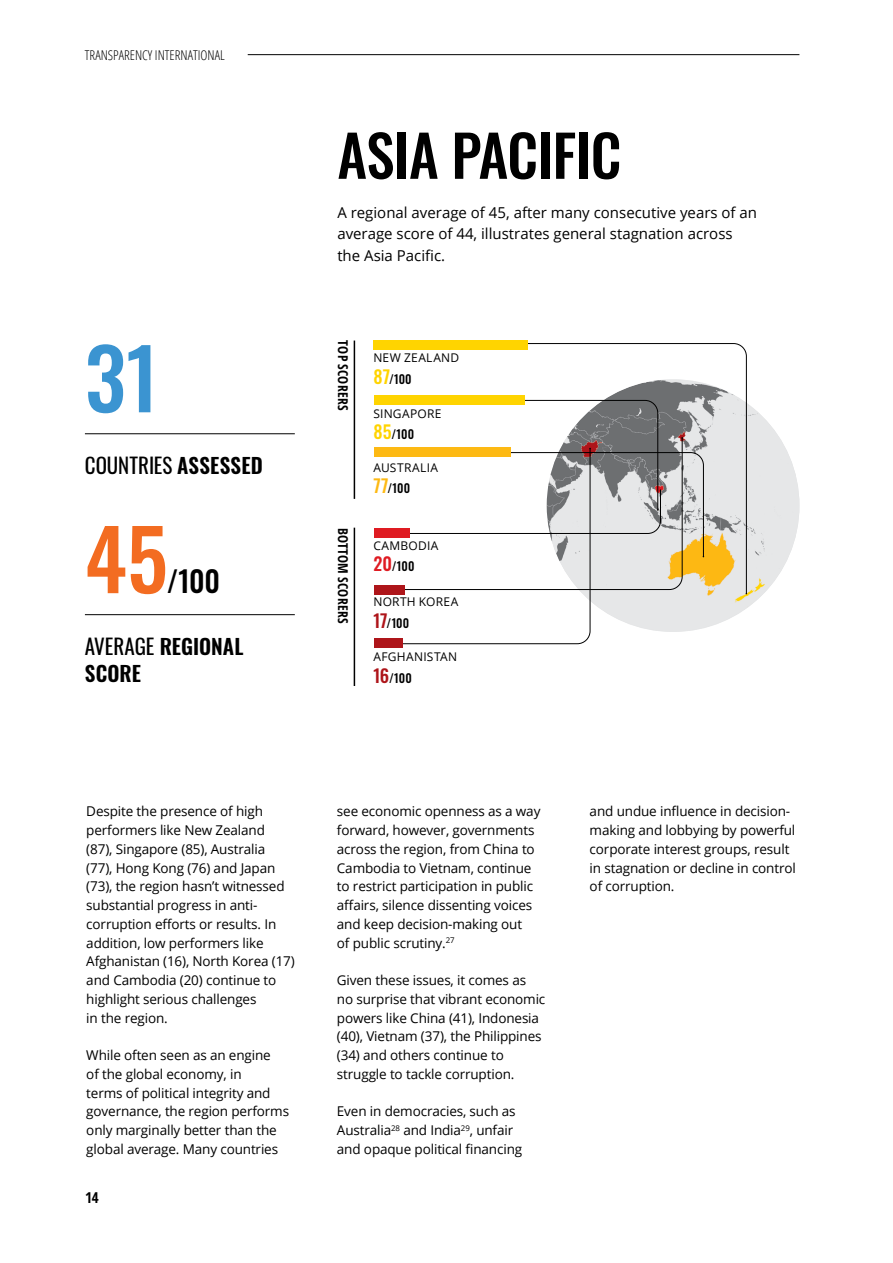
<style>
.page{position:relative;width:893px;height:1263px;background:#fff}
.page>*{position:absolute;margin:0;border:0;box-sizing:border-box;transform-origin:0 0}
.t1{font:500 82.95px "Oswald";color:#3b94d1}
.t2{font:500 82.95px "Oswald";color:#f36c21}
.t3{font:500 57px "Oswald";letter-spacing:-.01em;color:#000}
.t4{font:500 29.1px "Oswald";color:#000}
.t5{font:600 21px/27px "Oswald";color:#000}
.t6{font:21px "Oswald";color:#000}
.t7{font:15px/21.8px "Open Sans";color:#000}
.t8{font:700 15px "Open Sans Condensed";color:#000}
.t9{font:13.5px/18.8px "Open Sans";letter-spacing:-.01em;color:#000}
.t10{font:300 condensed 13.5px "Open Sans";color:#000}
.t11{font:700 13.5px "Open Sans Condensed";letter-spacing:.015em;color:#000}
.t12{font:12px "Open Sans";letter-spacing:.025em;color:#000}
.t13{font:500 12px "Oswald";color:#000}
.s1{font-weight:600}
.s2{font-weight:400}
.s3{font-size:18px;color:#ffd400}
.s4{font-size:18px;color:#fdb913}
.s5{font-size:18px;color:#df1b22}
.s6{font-size:18px;color:#ae151a}
</style>
<div class="page">
<div style="left:547px;top:379px;width:252px;height:253px;background:#e6e7e8;border-radius:126px"></div>
<hr style="left:85px;top:433px;width:210px;height:1px;background:#000">
<hr style="left:85px;top:614px;width:210px;height:1px;background:#000">
<svg style="left:467px;top:343px;width:280px;height:251px"></svg>
<svg style="left:394px;top:400px;width:310px;height:244px"></svg>
<hr style="left:354px;top:341px;width:1px;height:158px;background:#000">
<hr style="left:354px;top:528px;width:1px;height:158px;background:#000">
<div style="left:373px;top:341px;width:155px;height:9px;background:#ffd400"></div>
<div style="left:374px;top:396px;width:151px;height:9px;background:#ffd400"></div>
<div style="left:374px;top:448px;width:137px;height:9px;background:#fdb913"></div>
<div style="left:374px;top:529px;width:36px;height:9px;background:#df1b22"></div>
<div style="left:374px;top:585px;width:30px;height:9px;background:#ae151a"></div>
<div style="left:374px;top:638px;width:29px;height:10px;background:#ae151a"></div>
<hr style="left:248px;top:54px;width:551px;height:1px;background:#000">
<p class="t10" style="left:85px;top:46px;width:141px">TRANSPARENCY INTERNATIONAL</p>
<h1 class="t1" style="left:85px;top:335px;width:75px">31</h1>
<h3 class="t6" style="left:85px;top:447px;width:179px">COUNTRIES <span class="s1">ASSESSED</span></h3>
<h1 class="t2" style="left:85px;top:516px;width:85px">45</h1>
<h3 class="t4" style="left:167px;top:566px;width:55px">/100</h3>
<h3 class="t5" style="left:85px;top:634px;width:160px"><span class="s2">AVERAGE</span> REGIONAL<br>SCORE</h3>
<h2 class="t3" style="left:337px;top:126px;width:286px">ASIA PACIFIC</h2>
<p class="t7" style="left:337px;top:201px;width:421px">A regional average of 45, after many consecutive years of an average score of 44, illustrates general stagnation across the Asia Pacific.</p>
<p class="t11" style="left:352px;top:340px;width:72px;rotate:90deg">TOP SCORERS</p>
<p class="t11" style="left:352px;top:528px;width:97px;rotate:90deg">BOTTOM SCORERS</p>
<p class="t12" style="left:373px;top:349px;width:87px">NEW ZEALAND</p>
<p class="t13" style="left:373px;top:373px;width:40px"><span class="s3">87</span>/100</p>
<p class="t13" style="left:373px;top:428px;width:42px"><span class="s3">85</span>/100</p>
<p class="t13" style="left:373px;top:482px;width:38px"><span class="s4">77</span>/100</p>
<p class="t12" style="left:373px;top:406px;width:70px">SINGAPORE</p>
<p class="t12" style="left:373px;top:459px;width:66px">AUSTRALIA</p>
<p class="t12" style="left:373px;top:538px;width:66px">CAMBODIA</p>
<p class="t13" style="left:373px;top:560px;width:43px"><span class="s5">20</span>/100</p>
<p class="t12" style="left:373px;top:593px;width:86px">NORTH KOREA</p>
<p class="t13" style="left:373px;top:617px;width:37px"><span class="s6">17</span>/100</p>
<p class="t13" style="left:373px;top:672px;width:40px"><span class="s6">16</span>/100</p>
<p class="t12" style="left:373px;top:648px;width:85px">AFGHANISTAN</p>
<p class="t9" style="left:86px;top:802px;width:210px">Despite the presence of high performers like New Zealand<br>(87), Singapore (85), Australia<br>(77), Hong Kong (76) and Japan (73), the region hasn’t witnessed substantial progress in anti&shy;corruption efforts or results. In addition, low performers like<br>Afghanistan (16), North Korea (17) and Cambodia (20) continue to highlight serious challenges<br>in the region.</p>
<p class="t9" style="left:86px;top:1045px;width:204px">While often seen as an engine<br>of the global economy, in<br>terms of political integrity and governance, the region performs only marginally better than the global average. Many countries</p>
<p class="t8" style="left:85px;top:1187px;width:15px">14</p>
<p class="t9" style="left:337px;top:802px;width:205px">see economic openness as a way forward, however, governments across the region, from China to<br>Cambodia to Vietnam, continue to restrict participation in public affairs, silence dissenting voices and keep decision-making out<br>of public scrutiny.<sup>27</sup></p>
<p class="t9" style="left:337px;top:970px;width:210px">Given these issues, it comes as no surprise that vibrant economic powers like China (41), Indonesia (40), Vietnam (37), the Philippines (34) and others continue to struggle to tackle corruption.</p>
<p class="t9" style="left:337px;top:1102px;width:187px">Even in democracies, such as<br>Australia<sup>28</sup> and India<sup>29</sup>, unfair and opaque political financing</p>
<p class="t9" style="left:590px;top:802px;width:208px">and undue influence in decision&shy;making and lobbying by powerful corporate interest groups, result in stagnation or decline in control of corruption.</p>
</div>
